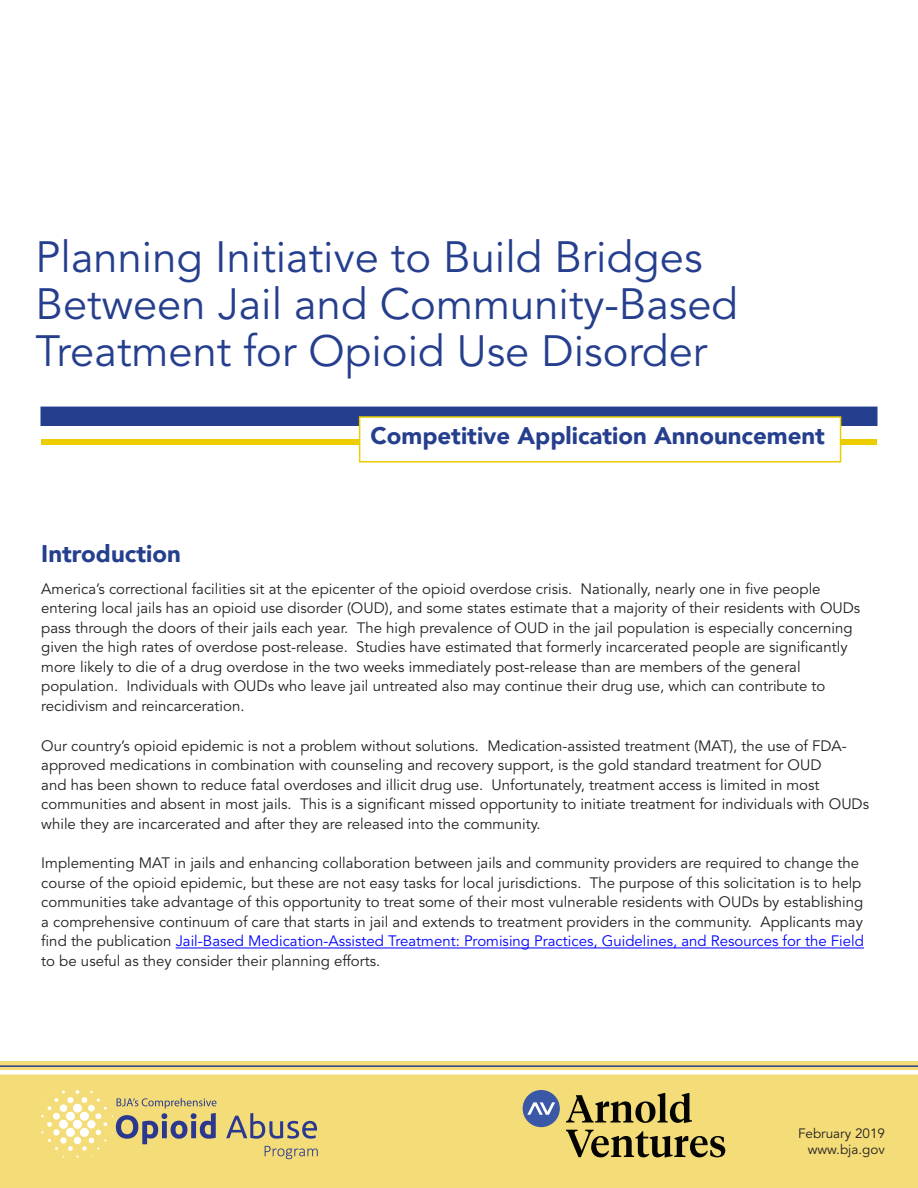
<style>
.page{position:relative;width:918px;height:1188px;background:#fff}
.page>*{position:absolute;margin:0;border:0;box-sizing:border-box;transform-origin:0 0}
.t1{font:43.5px/47px "Avenir LT Std";color:#253f8e}
.subhead_one{font:900 24px "Avenir LT";color:#253f8e}
.body_text{font:15px/19.5px "Avenir LT Std";color:#231f20}
.t2{font:13.5px "Avenir LT Std";color:#231f20}
.s1{color:#00f}
</style>
<div class="page">
<hr style="left:176px;top:948px;width:688px;height:1px;background:#00f">
<div style="left:40px;top:407px;width:838px;height:19px;background:#253f8e"></div>
<div style="left:41px;top:439px;width:836px;height:5px;background:#eccd02"></div>
<div style="left:0;top:1061px;width:918px;height:127px;background:#f4dd78"></div>
<hr style="left:0;top:1065px;width:918px;height:2px;background:#253f8e">
<div style="left:0;top:1070px;width:918px;height:5px;background:#fff"></div>
<svg style="left:226px;top:1113px;width:91px;height:26px"></svg>
<svg style="left:265px;top:1146px;width:53px;height:13px"></svg>
<svg style="left:41px;top:1090px;width:176px;height:68px"></svg>
<div style="left:359px;top:416px;width:482px;height:47px;background:#fff;border:2px solid #eccd02"></div>
<div style="left:523px;top:1090px;width:37px;height:37px;background:#3a58a6;border-radius:50%"></div>
<svg style="left:527px;top:1102px;width:28px;height:13px"></svg>
<svg style="left:566px;top:1093px;width:159px;height:64px"></svg>
<p class="t1" style="left:36px;top:235px;width:704px">Planning Initiative to Build Bridges<br>Between Jail and Community-Based<br>Treatment for Opioid Use Disorder</p>
<p class="subhead_one" style="left:370px;top:421px;width:456px">Competitive Application Announcement</p>
<p class="subhead_one" style="left:41px;top:540px;width:141px">Introduction</p>
<p class="body_text" style="left:41px;top:579px;width:821px">America’s correctional facilities sit at the epicenter of the opioid overdose crisis. Nationally, nearly one in five people entering local jails has an opioid use disorder (OUD), and some states estimate that a majority of their residents with OUDs pass through the doors of their jails each year. The high prevalence of OUD in the jail population is especially concerning given the high rates of overdose post-release. Studies have estimated that formerly incarcerated people are significantly more likely to die of a drug overdose in the two weeks immediately post-release than are members of the general population. Individuals with OUDs who leave jail untreated also may continue their drug use, which can contribute to recidivism and reincarceration.</p>
<p class="body_text" style="left:41px;top:736px;width:829px">Our country’s opioid epidemic is not a problem without solutions. Medication-assisted treatment (MAT), the use of FDA&shy;approved medications in combination with counseling and recovery support, is the gold standard treatment for OUD<br>and has been shown to reduce fatal overdoses and illicit drug use. Unfortunately, treatment access is limited in most communities and absent in most jails. This is a significant missed opportunity to initiate treatment for individuals with OUDs while they are incarcerated and after they are released into the community.</p>
<p class="body_text" style="left:41px;top:854px;width:824px">Implementing MAT in jails and enhancing collaboration between jails and community providers are required to change the course of the opioid epidemic, but these are not easy tasks for local jurisdictions. The purpose of this solicitation is to help communities take advantage of this opportunity to treat some of their most vulnerable residents with OUDs by establishing a comprehensive continuum of care that starts in jail and extends to treatment providers in the community. Applicants may find the publication <span class="s1">Jail-Based Medication-Assisted Treatment: Promising Practices, Guidelines, and Resources for the Field </span>to be useful as they consider their planning efforts.</p>
<p class="t2" style="left:798px;top:1126px;width:89px">February 2019</p>
<p class="t2" style="left:808px;top:1142px;width:79px">www.bja.gov</p>
</div>
